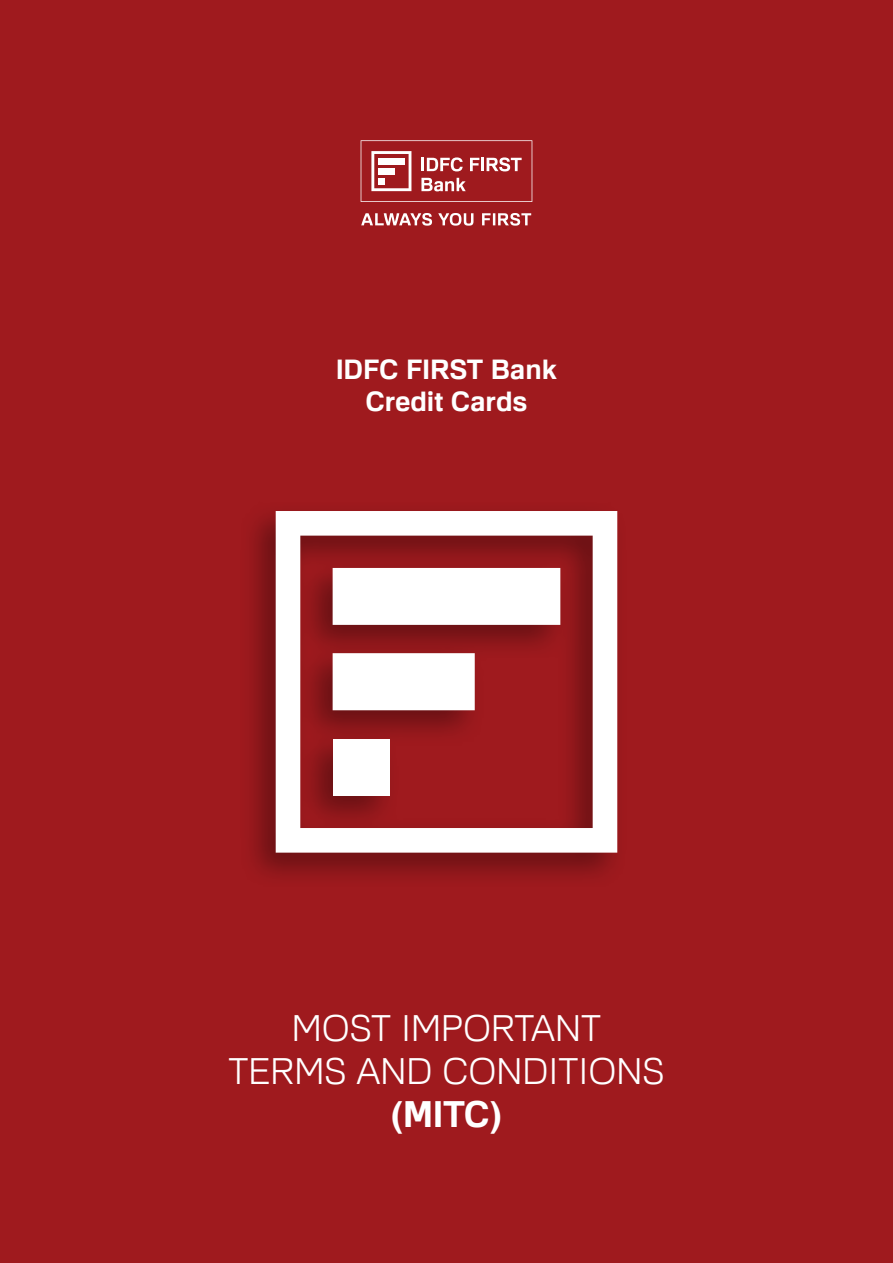
<style>
.page{position:relative;width:893px;height:1263px;background:#9f1a1e}
.page>*{position:absolute;margin:0;border:0;box-sizing:border-box;transform-origin:0 0}
.t1{font:300 36px/43.2px "Familiar Pro";color:#fff;text-align:center}
.t2{font:700 36px "Familiar Pro";color:#fff}
.t3{font:700 27px/32.4px "Familiar Pro";color:#fff;text-align:center}
</style>
<div class="page">
<svg style="left:532px;top:144px;width:1px;height:58px"></svg>
<svg style="left:360px;top:140px;width:172px;height:86px"></svg>
<div style="left:239px;top:500px;width:390px;height:390px;background:#000;opacity:.35"></div>
<svg style="left:276px;top:511px;width:341px;height:342px"></svg>
<div style="left:333px;top:568px;width:227px;height:57px;background:#fff"></div>
<div style="left:333px;top:739px;width:57px;height:57px;background:#fff"></div>
<div style="left:333px;top:653px;width:142px;height:57px;background:#fff"></div>
<p class="t3" style="left:336px;top:353px;width:222px">IDFC FIRST Bank<br>Credit Cards</p>
<p class="t1" style="left:228px;top:1005px;width:438px">MOST IMPORTANT<br>TERMS AND CONDITIONS</p>
<p class="t2" style="left:391px;top:1092px;width:112px">(MITC)</p>
</div>
